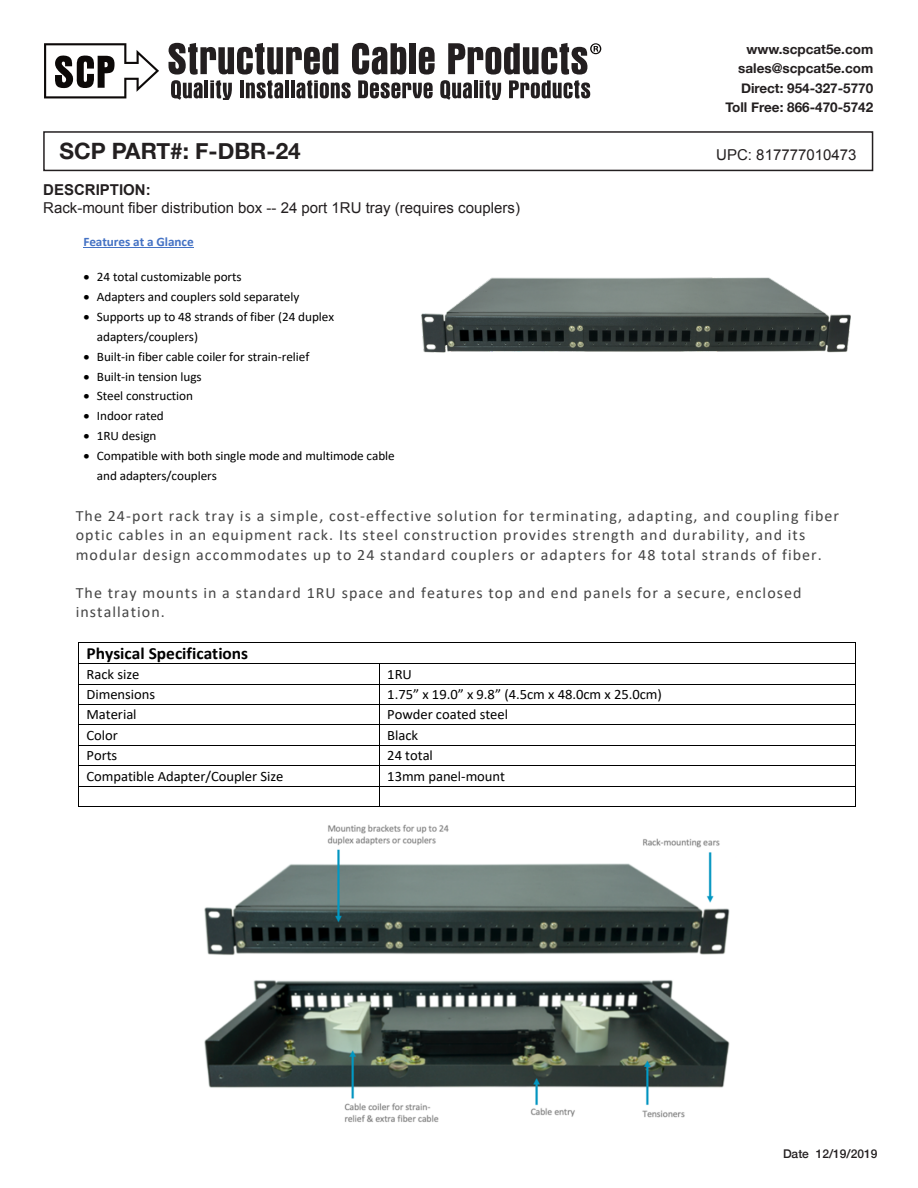
<style>
.page{position:relative;width:918px;height:1188px;background:#fff}
.page>*{position:absolute;margin:0;border:0;box-sizing:border-box;transform-origin:0 0}
.t1{font:700 22.5px "Helvetica Neue";color:#231f20}
.t2{font:700 17.1px "Calibri";color:#000}
.t3{font:15.75px/19px "Calibri";letter-spacing:.065em;color:#444}
.t4{font:15px "Arial";color:#231f20}
.t5{font:700 15px "Arial";color:#231f20}
.t6{font:14.25px "Calibri";letter-spacing:-.005em;color:#000}
.t7{font:700 13.5px "Helvetica Neue";color:#231f20}
.t8{font:12.9px/19.8px "Calibri";letter-spacing:-.005em;color:#000}
.t9{font:700 12.9px "Calibri";letter-spacing:-.005em;color:#4472c4}
.t10{font:500 12px "Helvetica Neue";color:#231f20}
</style>
<div class="page">
<div style="left:43px;top:131px;width:830px;height:40px;border:2px solid #231f20"></div>
<svg style="left:44px;top:43px;width:115px;height:55px"></svg>
<svg style="left:169px;top:43px;width:432px;height:57px"></svg>
<hr style="left:83px;top:248px;width:111px;height:1px;background:#4472c4">
<hr style="left:79px;top:642px;width:777px;height:1px;background:#000">
<hr style="left:79px;top:663px;width:300px;height:1px;background:#000">
<hr style="left:380px;top:663px;width:476px;height:1px;background:#000">
<hr style="left:79px;top:684px;width:300px;height:1px;background:#000">
<hr style="left:380px;top:684px;width:476px;height:1px;background:#000">
<hr style="left:79px;top:704px;width:300px;height:1px;background:#000">
<hr style="left:380px;top:704px;width:476px;height:1px;background:#000">
<hr style="left:79px;top:725px;width:300px;height:1px;background:#000">
<hr style="left:380px;top:725px;width:476px;height:1px;background:#000">
<hr style="left:79px;top:745px;width:300px;height:1px;background:#000">
<hr style="left:380px;top:745px;width:476px;height:1px;background:#000">
<hr style="left:79px;top:765px;width:300px;height:1px;background:#000">
<hr style="left:380px;top:765px;width:476px;height:1px;background:#000">
<hr style="left:79px;top:786px;width:300px;height:1px;background:#000">
<hr style="left:380px;top:786px;width:476px;height:1px;background:#000">
<hr style="left:79px;top:806px;width:300px;height:1px;background:#000">
<svg style="left:379px;top:663px;width:1px;height:144px"></svg>
<hr style="left:380px;top:806px;width:476px;height:1px;background:#000">
<img style="left:421px;top:277px;width:429px;height:76px">
<img style="left:204px;top:824px;width:526px;height:298px">
<p class="t1" style="left:59px;top:133px;width:243px">SCP PART#: F-DBR-24</p>
<p class="t5" style="left:43px;top:180px;width:109px">DESCRIPTION:</p>
<p class="t4" style="left:43px;top:198px;width:478px">Rack-mount fiber distribution box -- 24 port 1RU tray (requires couplers)</p>
<p class="t7" style="left:747px;top:38px;width:128px">www.scpcat5e.com</p>
<p class="t7" style="left:738px;top:58px;width:137px">sales@scpcat5e.com</p>
<p class="t7" style="left:741px;top:77px;width:134px">Direct: 954-327-5770</p>
<p class="t7" style="left:726px;top:97px;width:149px">Toll Free: 866-470-5742</p>
<p class="t4" style="left:716px;top:144px;width:142px">UPC: 817777010473</p>
<p class="t9" style="left:83px;top:233px;width:112px">Features at a Glance</p>
<p class="t8" style="left:83px;top:267px;width:160px">• 24 total customizable ports</p>
<p class="t8" style="left:83px;top:287px;width:217px">• Adapters and couplers sold separately</p>
<p class="t8" style="left:97px;top:306px;width:239px;text-indent:-14px">• Supports up to 48 strands of fiber (24 duplex adapters/couplers)</p>
<p class="t8" style="left:83px;top:346px;width:228px">• Built-in fiber cable coiler for strain-relief</p>
<p class="t8" style="left:83px;top:366px;width:120px">• Built-in tension lugs</p>
<p class="t8" style="left:83px;top:386px;width:111px">• Steel construction</p>
<p class="t8" style="left:83px;top:406px;width:82px">• Indoor rated</p>
<p class="t8" style="left:83px;top:426px;width:75px">• 1RU design</p>
<p class="t8" style="left:97px;top:445px;width:299px;text-indent:-14px">• Compatible with both single mode and multimode cable and adapters/couplers</p>
<p class="t3" style="left:76px;top:506px;width:765px">The 24-port rack tray is a simple, cost-effective solution for terminating, adapting, and coupling fiber optic cables in an equipment rack. Its steel construction provides strength and durability, and its modular design accommodates up to 24 standard couplers or adapters for 48 total strands of fiber.</p>
<p class="t3" style="left:76px;top:583px;width:727px">The tray mounts in a standard 1RU space and features top and end panels for a secure, enclosed installation.</p>
<p class="t2" style="left:87px;top:641px;width:163px">Physical Specifications</p>
<p class="t6" style="left:87px;top:664px;width:54px">Rack size</p>
<p class="t6" style="left:387px;top:664px;width:26px">1RU</p>
<p class="t6" style="left:87px;top:684px;width:70px">Dimensions</p>
<p class="t6" style="left:387px;top:684px;width:276px">1.75” x 19.0” x 9.8” (4.5cm x 48.0cm x 25.0cm)</p>
<p class="t6" style="left:87px;top:705px;width:52px">Material</p>
<p class="t6" style="left:387px;top:705px;width:122px">Powder coated steel</p>
<p class="t6" style="left:87px;top:725px;width:33px">Color</p>
<p class="t6" style="left:387px;top:725px;width:32px">Black</p>
<p class="t6" style="left:87px;top:746px;width:32px">Ports</p>
<p class="t6" style="left:387px;top:746px;width:47px">24 total</p>
<p class="t6" style="left:87px;top:766px;width:198px">Compatible Adapter/Coupler Size</p>
<p class="t6" style="left:387px;top:766px;width:119px">13mm panel-mount</p>
<p class="t10" style="left:783px;top:1144px;width:96px">Date 12/19/2019</p>
</div>
